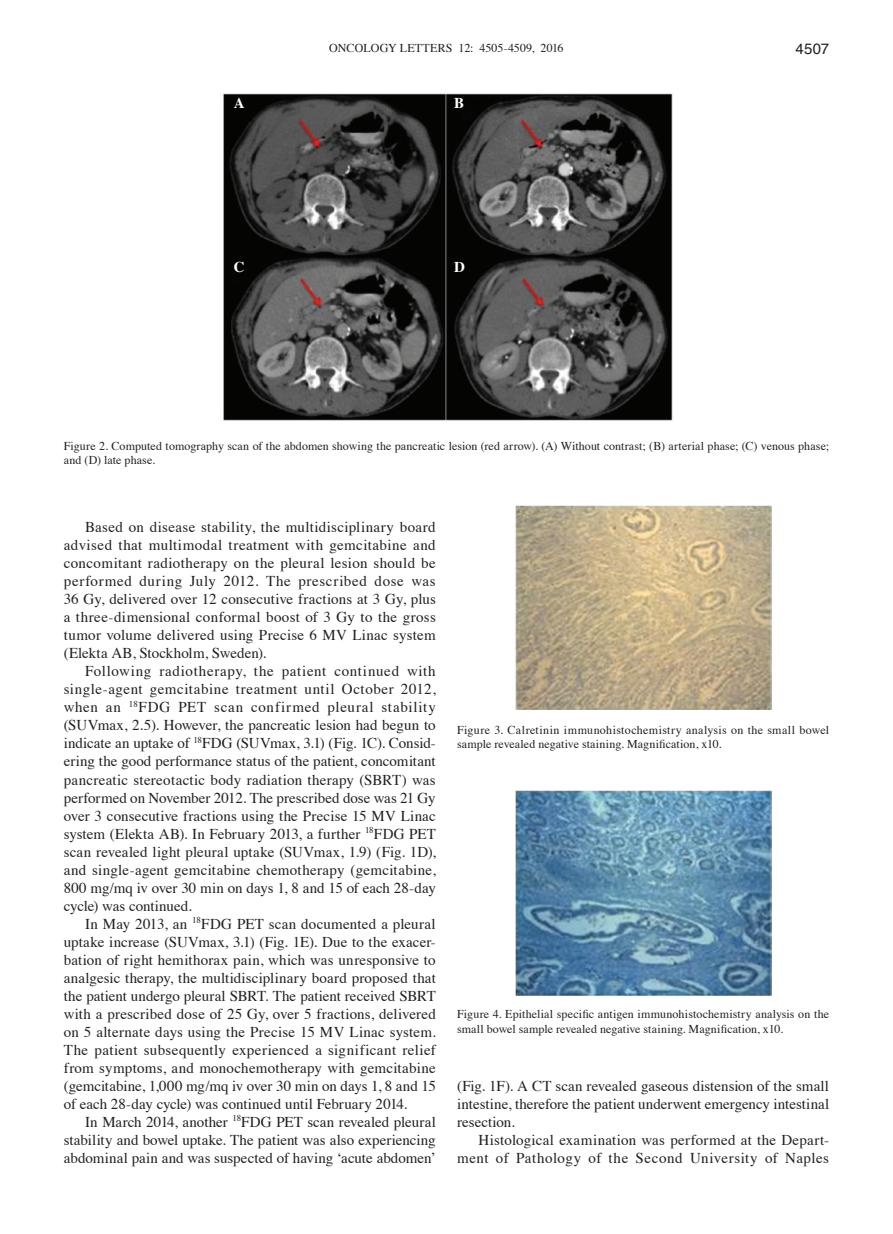
<style>
.page{position:relative;width:893px;height:1234px;background:#fff}
.page>*{position:absolute;margin:0;border:0;box-sizing:border-box;transform-origin:0 0}
.Body_with_indent{font:15px/18px "Times";letter-spacing:.01em;color:#231f20;text-align:justify}
.t1{font:15px "Helvetica";color:#231f20}
.t2{font:700 15px "Times";color:#fff}
.Figure_legend{font:12px/14.4px "Times";letter-spacing:.01em;color:#231f20}
</style>
<div class="page">
<img style="left:515px;top:505px;width:256px;height:204px">
<img style="left:515px;top:790px;width:256px;height:205px">
<img style="left:223px;top:93px;width:450px;height:328px">
<p class="t2" style="left:234px;top:88px;width:12px">A</p>
<p class="Figure_legend" style="left:329px;top:39px;width:236px">ONCOLOGY LETTERS 12: 4505-4509, 2016</p>
<p class="t1" style="left:796px;top:37px;width:35px">4507</p>
<p class="t2" style="left:454px;top:88px;width:12px">B</p>
<p class="t2" style="left:234px;top:252px;width:12px">C</p>
<p class="t2" style="left:454px;top:252px;width:12px">D</p>
<p class="Figure_legend" style="left:64px;top:437px;width:767px">Figure 2. Computed tomography scan of the abdomen showing the pancreatic lesion (red arrow). (A) Without contrast; (B) arterial phase; (C) venous phase; and (D) late phase.</p>
<p class="Body_with_indent" style="left:64px;top:517px;width:374px;text-indent:21px">Based on disease stability, the multidisciplinary board advised that multimodal treatment with gemcitabine and concomitant radiotherapy on the pleural lesion should be performed during July 2012. The prescribed dose was 36 Gy, delivered over 12 consecutive fractions at 3 Gy, plus a three‑dimensional conformal boost of 3 Gy to the gross tumor volume delivered using Precise 6 MV Linac system (Elekta AB, Stockholm, Sweden).</p>
<p class="Body_with_indent" style="left:64px;top:661px;width:374px;text-indent:21px">Following radiotherapy, the patient continued with single‑agent gemcitabine treatment until October 2012, when an <sup>18</sup>FDG PET scan confirmed pleural stability (SUVmax, 2.5). However, the pancreatic lesion had begun to indicate an uptake of <sup>18</sup>FDG (SUVmax, 3.1) (Fig. 1C). Consid&shy;ering the good performance status of the patient, concomitant pancreatic stereotactic body radiation therapy (SBRT) was performed on November 2012. The prescribed dose was 21 Gy over 3 consecutive fractions using the Precise 15 MV Linac system (Elekta AB). In February 2013, a further <sup>18</sup>FDG PET scan revealed light pleural uptake (SUVmax, 1.9) (Fig. 1D), and single‑agent gemcitabine chemotherapy (gemcitabine, 800 mg/mq iv over 30 min on days 1, 8 and 15 of each 28‑day cycle) was continued.</p>
<p class="Body_with_indent" style="left:64px;top:913px;width:374px;text-indent:21px">In May 2013, an <sup>18</sup>FDG PET scan documented a pleural uptake increase (SUVmax, 3.1) (Fig. 1E). Due to the exacer&shy;bation of right hemithorax pain, which was unresponsive to analgesic therapy, the multidisciplinary board proposed that the patient undergo pleural SBRT. The patient received SBRT with a prescribed dose of 25 Gy, over 5 fractions, delivered on 5 alternate days using the Precise 15 MV Linac system.<br>The patient subsequently experienced a significant relief from symptoms, and monochemotherapy with gemcitabine (gemcitabine, 1,000 mg/mq iv over 30 min on days 1, 8 and 15 of each 28‑day cycle) was continued until February 2014.</p>
<p class="Body_with_indent" style="left:64px;top:1111px;width:374px;text-indent:21px">In March 2014, another <sup>18</sup>FDG PET scan revealed pleural stability and bowel uptake. The patient was also experiencing abdominal pain and was suspected of having ‘acute abdomen’</p>
<p class="Figure_legend" style="left:457px;top:721px;width:373px">Figure 3. Calretinin immunohistochemistry analysis on the small bowel sample revealed negative staining. Magnification, x10.</p>
<p class="Figure_legend" style="left:457px;top:1005px;width:373px">Figure 4. Epithelial specific antigen immunohistochemistry analysis on the small bowel sample revealed negative staining. Magnification, x10.</p>
<p class="Body_with_indent" style="left:457px;top:1075px;width:374px">(Fig. 1F). A CT scan revealed gaseous distension of the small intestine, therefore the patient underwent emergency intestinal resection.</p>
<p class="Body_with_indent" style="left:457px;top:1129px;width:374px;text-align:right">Histological examination was performed at the Depart&shy;ment of Pathology of the Second University of Naples</p>
</div>
